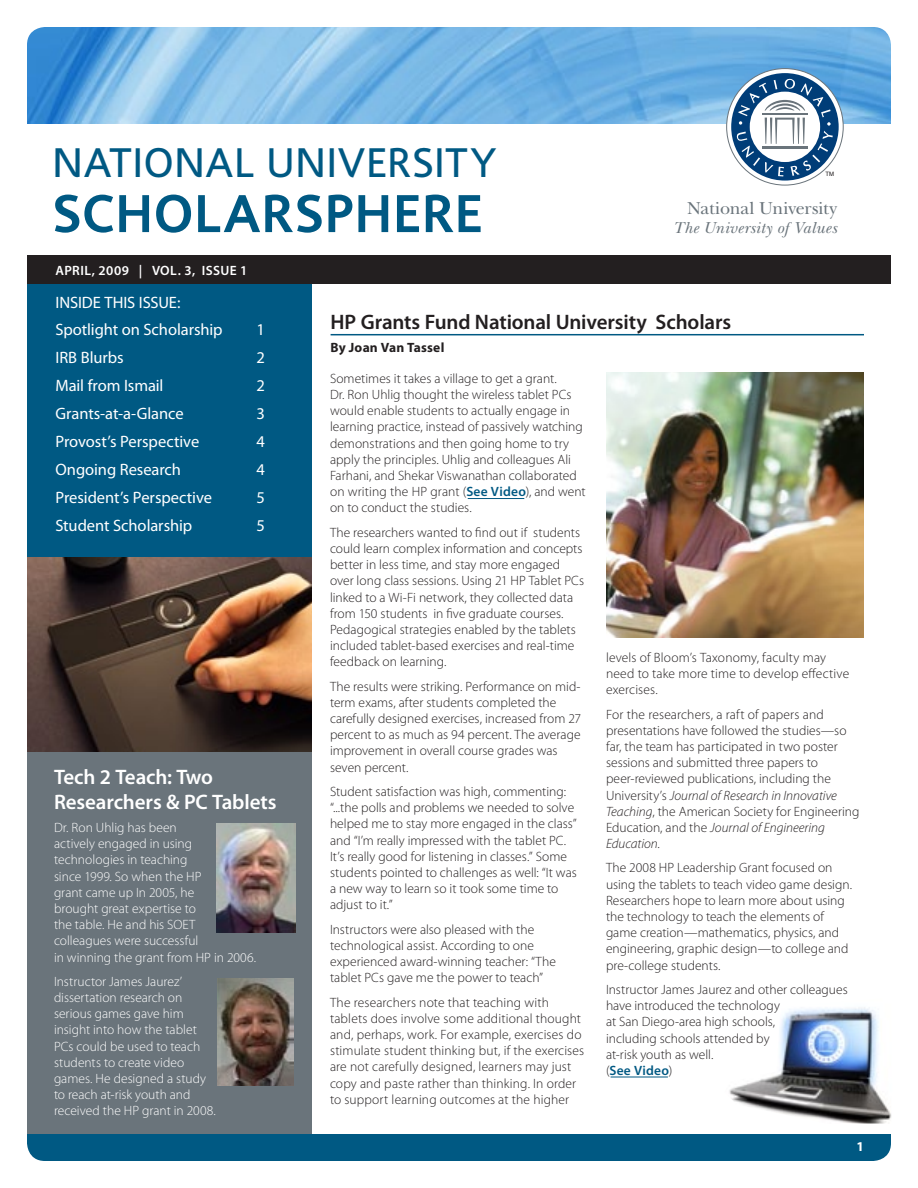
<style>
.page{position:relative;width:918px;height:1188px;background:#fff}
.page>*{position:absolute;margin:0;border:0;box-sizing:border-box;transform-origin:0 0}
.t1{font:700 54px "Corisande";letter-spacing:.015em;color:#005983}
.t2{font:42px "Corisande";letter-spacing:.015em;color:#005983}
.Header_1{font:600 21px "Myriad Pro";letter-spacing:-.005em;color:#231f20}
.Header_2{font:600 21px/25.2px "Myriad Pro";letter-spacing:-.005em;color:#fff}
.t3{font:18px "New Baskerville";letter-spacing:-.005em;color:#6a747b}
.t4{font:16.5px "Myriad Pro";letter-spacing:-.005em;color:#fff}
.t5{font:italic 16.5px "New Baskerville";letter-spacing:.015em;color:#6a747b}
.Body_Text{font:300 13.5px/16.2px "Myriad Pro";letter-spacing:.005em;color:#231f20}
.Body_Text-2{font:300 13.5px/16.2px "Myriad Pro";color:#fff}
.t6{font:600 13.5px "Myriad Pro";letter-spacing:.03em;color:#fff}
.Author_line{font:700 13.5px "Myriad Pro";letter-spacing:.01em;color:#231f20}
.Body_Text-3{font:700 13.5px "Myriad Pro";color:#fff}
.t7{font:6px "Helvetica";color:#231f20}
.s1{font-weight:600;color:#005983}
.s2{font-style:italic}
</style>
<div class="page">
<div style="left:27px;top:1101px;width:864px;height:60px;background:#005983;border-radius:18px"></div>
<img style="left:27px;top:27px;width:864px;height:97px">
<div style="left:0;top:291px;width:918px;height:843px;background:#fff"></div>
<div style="left:27px;top:741px;width:285px;height:393px;background:#6a747b"></div>
<img style="left:27px;top:556px;width:285px;height:195px">
<div style="left:27px;top:272px;width:285px;height:284px;background:#005983"></div>
<div style="left:27px;top:256px;width:864px;height:28px;background:#231f20"></div>
<svg style="left:727px;top:69px;width:116px;height:116px"></svg>
<svg style="left:731px;top:73px;width:108px;height:108px"></svg>
<img style="left:606px;top:372px;width:258px;height:266px">
<img style="left:729px;top:1007px;width:163px;height:117px">
<img style="left:216px;top:824px;width:79px;height:108px">
<img style="left:217px;top:978px;width:77px;height:107px">
<hr style="left:331px;top:334px;width:533px;height:1px;background:#005983">
<hr style="left:468px;top:498px;width:56px;height:1px;background:#005983">
<hr style="left:611px;top:1077px;width:57px;height:1px;background:#005983">
<p class="t2" style="left:52px;top:139px;width:446px">NATIONAL UNIVERSITY</p>
<p class="t1" style="left:52px;top:183px;width:432px">SCHOLARSPHERE</p>
<p class="t3" style="left:687px;top:197px;width:151px">National University</p>
<p class="t7" style="left:826px;top:169px;width:10px">TM</p>
<p class="t5" style="left:673px;top:218px;width:165px">The University of Values</p>
<p class="t6" style="left:56px;top:262px;width:193px">APRIL, 2009 | VOL. 3, ISSUE 1</p>
<p class="t4" style="left:56px;top:292px;width:126px">INSIDE THIS ISSUE:</p>
<p class="t4" style="left:56px;top:320px;width:169px">Spotlight on Scholarship</p>
<p class="t4" style="left:257px;top:320px;width:10px">1</p>
<p class="t4" style="left:56px;top:348px;width:70px">IRB Blurbs</p>
<p class="t4" style="left:257px;top:348px;width:10px">2</p>
<p class="t4" style="left:56px;top:375px;width:109px">Mail from Ismail</p>
<p class="t4" style="left:257px;top:375px;width:10px">2</p>
<p class="t4" style="left:56px;top:403px;width:130px">Grants-at-a-Glance</p>
<p class="t4" style="left:257px;top:403px;width:10px">3</p>
<p class="t4" style="left:56px;top:431px;width:145px">Provost’s Perspective</p>
<p class="t4" style="left:257px;top:431px;width:10px">4</p>
<p class="t4" style="left:56px;top:459px;width:127px">Ongoing Research</p>
<p class="t4" style="left:257px;top:459px;width:10px">4</p>
<p class="t4" style="left:56px;top:487px;width:158px">President’s Perspective</p>
<p class="t4" style="left:257px;top:487px;width:10px">5</p>
<p class="t4" style="left:56px;top:515px;width:138px">Student Scholarship</p>
<p class="t4" style="left:257px;top:515px;width:10px">5</p>
<p class="Header_2" style="left:54px;top:764px;width:224px">Tech 2 Teach: Two<br>Researchers &amp; PC Tablets</p>
<p class="Body_Text-2" style="left:54px;top:819px;width:204px">Dr. Ron Uhlig has been<br>actively engaged in using technologies in teaching<br>since 1999. So when the HP<br>grant came up In 2005, he<br>brought great expertise to<br>the table. He and his SOET colleagues were successful<br>in winning the grant from HP in 2006.</p>
<p class="Body_Text-2" style="left:54px;top:973px;width:163px">Instructor James Jaurez’ dissertation research on serious games gave him insight into how the tablet<br>PCs could be used to teach students to create video games. He designed a study to reach at-risk youth and received the HP grant in 2008.</p>
<p class="Header_1" style="left:331px;top:308px;width:402px">HP Grants Fund National University Scholars</p>
<p class="Author_line" style="left:331px;top:338px;width:115px">By Joan Van Tassel</p>
<p class="Body_Text" style="left:330px;top:370px;width:257px">Sometimes it takes a village to get a grant.<br>Dr. Ron Uhlig thought the wireless tablet PCs would enable students to actually engage in learning practice, instead of passively watching demonstrations and then going home to try apply the principles. Uhlig and colleagues Ali Farhani, and Shekar Viswanathan collaborated on writing the HP grant (<span class="s1">See Video</span>), and went on to conduct the studies.</p>
<p class="Body_Text" style="left:330px;top:524px;width:256px">The researchers wanted to find out if students could learn complex information and concepts better in less time, and stay more engaged over long class sessions. Using 21 HP Tablet PCs linked to a Wi-Fi network, they collected data from 150 students in five graduate courses.<br>Pedagogical strategies enabled by the tablets included tablet-based exercises and real-time feedback on learning.</p>
<p class="Body_Text" style="left:330px;top:678px;width:253px">The results were striking. Performance on mid&shy;term exams, after students completed the carefully designed exercises, increased from 27 percent to as much as 94 percent. The average improvement in overall course grades was seven percent.</p>
<p class="Body_Text" style="left:330px;top:783px;width:248px">Student satisfaction was high, commenting: “...the polls and problems we needed to solve helped me to stay more engaged in the class” and “I’m really impressed with the tablet PC.<br>It’s really good for listening in classes.” Some students pointed to challenges as well: “It was a new way to learn so it took some time to adjust to it.”</p>
<p class="Body_Text" style="left:330px;top:921px;width:227px">Instructors were also pleased with the technological assist. According to one experienced award-winning teacher: “The tablet PCs gave me the power to teach”</p>
<p class="Body_Text" style="left:330px;top:994px;width:256px">The researchers note that teaching with tablets does involve some additional thought and, perhaps, work. For example, exercises do stimulate student thinking but, if the exercises are not carefully designed, learners may just copy and paste rather than thinking. In order to support learning outcomes at the higher</p>
<p class="Body_Text" style="left:606px;top:649px;width:245px">levels of Bloom’s Taxonomy, faculty may need to take more time to develop effective exercises.</p>
<p class="Body_Text" style="left:606px;top:706px;width:255px">For the researchers, a raft of papers and presentations have followed the studies—so far, the team has participated in two poster sessions and submitted three papers to peer-reviewed publications, including the University’s <span class="s2">Journal of Research in Innovative Teaching</span>, the American Society for Engineering Education, and the <span class="s2">Journal of Engineering Education</span>.</p>
<p class="Body_Text" style="left:606px;top:860px;width:248px">The 2008 HP Leadership Grant focused on using the tablets to teach video game design.<br>Researchers hope to learn more about using the technology to teach the elements of game creation—mathematics, physics, and engineering, graphic design—to college and pre-college students.</p>
<p class="Body_Text" style="left:606px;top:981px;width:243px">Instructor James Jaurez and other colleagues have introduced the technology<br>at San Diego-area high schools,<br>including schools attended by<br>at-risk youth as well.<br>(<span class="s1">See Video</span>)</p>
<p class="Body_Text-3" style="left:857px;top:1137px;width:9px">1</p>
</div>
